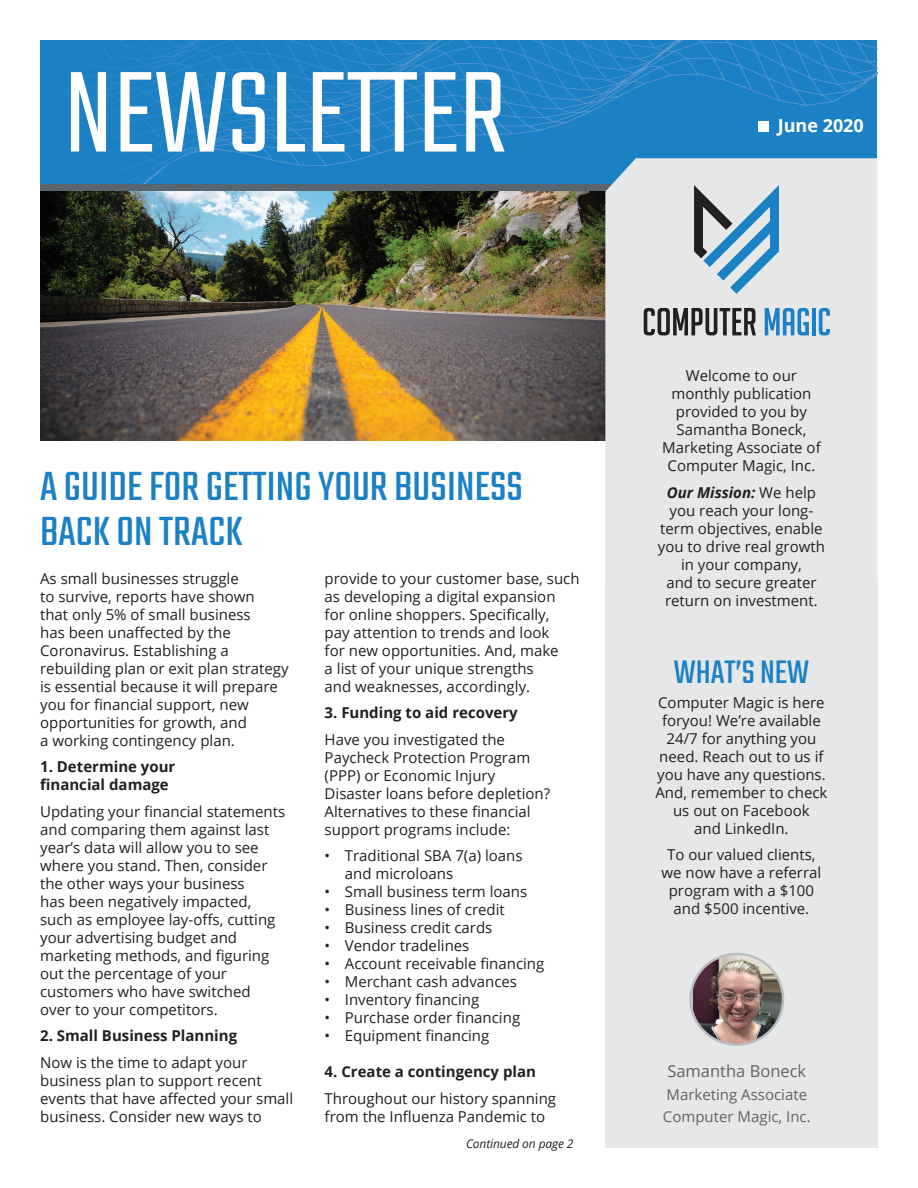
<style>
.page{position:relative;width:918px;height:1188px;background:#fff}
.page>*{position:absolute;margin:0;border:0;box-sizing:border-box;transform-origin:0 0}
.t1{font:300 127.65px "Teko";color:#fff}
.t2{font:45px/45px "Teko";color:#1b81c4}
.t3{font:36px "Teko";color:#1b81c4}
.t4{font:700 18px "Open Sans";color:#fff}
.t5{font:16.5px "Open Sans";color:#636366}
.t6{font:15px/18px "Open Sans";color:#231f20}
.t7{font:700 15px/18px "Open Sans";color:#231f20}
.t8{font:15px/22.5px "Open Sans";color:#636366}
.t9{font:italic 12px "Open Sans";letter-spacing:-.01em;color:#231f20}
.s1{font-weight:700;font-style:italic}
</style>
<div class="page">
<div style="left:605px;top:580px;width:273px;height:568px;background:#e6e7e9"></div>
<img style="left:40px;top:190px;width:565px;height:251px">
<svg style="left:40px;top:40px;width:838px;height:147px;background:#1e82c4"></svg>
<div style="left:40px;top:184px;width:586px;height:6px;background:#596670"></div>
<div style="left:758px;top:122px;width:10px;height:10px;background:#fff"></div>
<div style="left:605px;top:158px;width:272px;height:422px;background:#e6e7e9"></div>
<img style="left:693px;top:954px;width:90px;height:91px">
<div style="left:689px;top:953px;width:95px;height:93px;border:2px solid #babcbe;border-radius:50%"></div>
<svg style="left:694px;top:185px;width:85px;height:109px;background:#9bb7ca"></svg>
<svg style="left:644px;top:308px;width:112px;height:27px;background:#828182"></svg>
<svg style="left:765px;top:308px;width:44px;height:27px"></svg>
<hr style="left:812px;top:308px;width:4px;height:27px;background:#1b81c4">
<svg style="left:819px;top:308px;width:11px;height:27px"></svg>
<h1 class="t1" style="left:64px;top:42px;width:445px">NEWSLETTER</h1>
<p class="t4" style="left:778px;top:113px;width:88px">June 2020</p>
<h2 class="t2" style="left:40px;top:467px;width:484px">A GUIDE FOR GETTING YOUR BUSINESS<br>BACK ON TRACK</h2>
<p class="t6" style="left:40px;top:569px;width:250px">As small businesses struggle<br>to survive, reports have shown<br>that only 5% of small business<br>has been unaffected by the<br>Coronavirus. Establishing a rebuilding plan or exit plan strategy is essential because it will prepare you for financial support, new opportunities for growth, and<br>a working contingency plan.</p>
<p class="t7" style="left:40px;top:758px;width:137px">1. Determine your financial damage</p>
<p class="t6" style="left:40px;top:802px;width:247px">Updating your financial statements and comparing them against last year’s data will allow you to see where you stand. Then, consider the other ways your business<br>has been negatively impacted, such as employee lay-offs, cutting your advertising budget and marketing methods, and figuring out the percentage of your customers who have switched over to your competitors.</p>
<p class="t7" style="left:40px;top:1027px;width:199px">2. Small Business Planning</p>
<p class="t6" style="left:40px;top:1053px;width:255px">Now is the time to adapt your business plan to support recent events that have affected your small business. Consider new ways to</p>
<p class="t6" style="left:325px;top:569px;width:256px">provide to your customer base, such as developing a digital expansion<br>for online shoppers. Specifically,<br>pay attention to trends and look<br>for new opportunities. And, make<br>a list of your unique strengths<br>and weaknesses, accordingly.</p>
<p class="t7" style="left:325px;top:704px;width:195px">3. Funding to aid recovery</p>
<p class="t6" style="left:325px;top:730px;width:227px">Have you investigated the<br>Paycheck Protection Program (PPP) or Economic Injury<br>Disaster loans before depletion?<br>Alternatives to these financial support programs include:</p>
<p class="t6" style="left:345px;top:847px;width:179px;text-indent:-20px">• Traditional SBA 7(a) loans and microloans</p>
<p class="t6" style="left:325px;top:883px;width:204px">• Small business term loans</p>
<p class="t6" style="left:325px;top:901px;width:182px">• Business lines of credit</p>
<p class="t6" style="left:325px;top:919px;width:169px">• Business credit cards</p>
<p class="t6" style="left:325px;top:937px;width:146px">• Vendor tradelines</p>
<p class="t6" style="left:325px;top:955px;width:221px">• Account receivable financing</p>
<p class="t6" style="left:325px;top:973px;width:194px">• Merchant cash advances</p>
<p class="t6" style="left:325px;top:991px;width:156px">• Inventory financing</p>
<p class="t6" style="left:325px;top:1009px;width:197px">• Purchase order financing</p>
<p class="t6" style="left:325px;top:1027px;width:166px">• Equipment financing</p>
<p class="t7" style="left:325px;top:1063px;width:213px">4. Create a contingency plan</p>
<p class="t6" style="left:325px;top:1089px;width:233px">Throughout our history spanning from the Influenza Pandemic to</p>
<p class="t9" style="left:466px;top:1135px;width:109px">Continued on page 2</p>
<p class="t6" style="left:662px;top:367px;width:160px;text-align:center">Welcome to our monthly publication provided to you by<br>Samantha Boneck,<br>Marketing Associate of<br>Computer Magic, Inc.</p>
<p class="t6" style="left:658px;top:483px;width:169px;text-align:center"><span class="s1">Our Mission:</span> We help you reach your long&shy;term objectives, enable you to drive real growth in your company,<br>and to secure greater return on investment.</p>
<h3 class="t3" style="left:674px;top:652px;width:137px">WHAT’S NEW</h3>
<p class="t6" style="left:655px;top:693px;width:173px;text-align:center">Computer Magic is here foryou! We’re available<br>24/7 for anything you need. Reach out to us if you have any questions.<br>And, remember to check us out on Facebook<br>and LinkedIn.</p>
<p class="t6" style="left:662px;top:846px;width:161px;text-align:center">To our valued clients, we now have a referral program with a $100 and $500 incentive.</p>
<p class="t5" style="left:667px;top:1060px;width:140px">Samantha Boneck</p>
<p class="t8" style="left:663px;top:1082px;width:149px">Marketing Associate<br>Computer Magic, Inc.</p>
</div>
